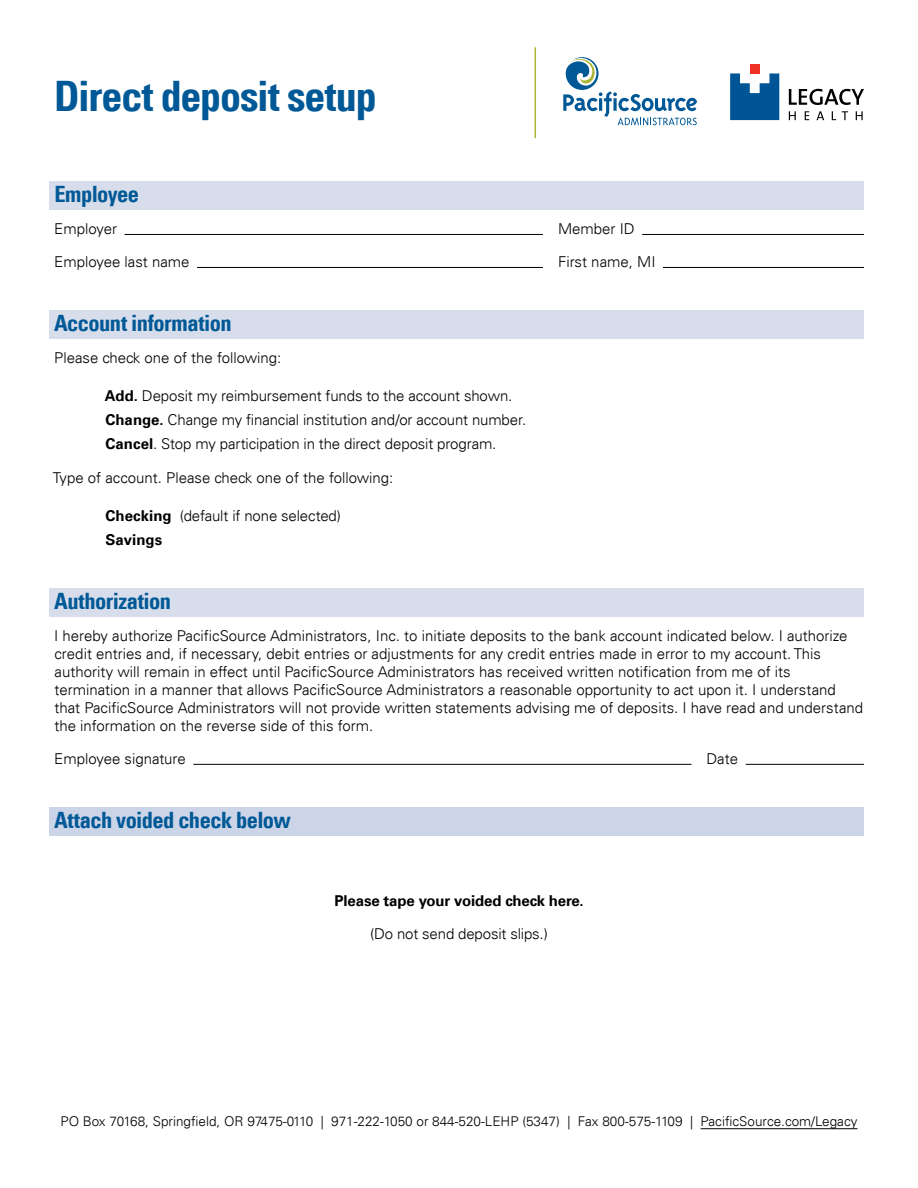
<style>
.page{position:relative;width:918px;height:1188px;background:#fff}
.page>*{position:absolute;margin:0;border:0;box-sizing:border-box;transform-origin:0 0}
.t1{font:700 condensed 42px "Univers LT";letter-spacing:-.025em;color:#005996}
.Header_3{font:700 condensed 22.5px "Univers LT";letter-spacing:-.025em;color:#005996}
.Form_Line{font:300 15px/18px "Univers LT";color:#000}
.Body{font:300 15px "Univers LT";letter-spacing:-.01em;color:#000}
.Form_Text-Generic{font:300 15px "Univers LT";color:#000}
.Form_Line-2{font:700 15px "Univers LT";letter-spacing:-.01em;color:#000}
.Form_Fields-City_Sta{font:300 15px "Univers LT";color:#000}
.Body-2{font:700 15px "Univers LT";color:#000}
.Form_Line-3{font:300 13.5px "Univers LT";color:#000}
.s1{font-weight:700}
</style>
<div class="page">
<div style="left:50px;top:181px;width:814px;height:29px;background:#d7ddeb"></div>
<hr style="left:125px;top:234px;width:418px;height:1px;background:#000">
<hr style="left:642px;top:234px;width:222px;height:1px;background:#000">
<hr style="left:197px;top:267px;width:346px;height:1px;background:#000">
<hr style="left:663px;top:267px;width:201px;height:1px;background:#000">
<div style="left:50px;top:310px;width:814px;height:29px;background:#d7ddeb"></div>
<div style="left:50px;top:588px;width:814px;height:28px;background:#d7ddeb"></div>
<hr style="left:193px;top:764px;width:499px;height:1px;background:#000">
<hr style="left:746px;top:764px;width:118px;height:1px;background:#000">
<div style="left:50px;top:807px;width:814px;height:28px;background:#ccd4e8"></div>
<hr style="left:701px;top:1128px;width:157px;height:1px;background:#000">
<hr style="left:535px;top:47px;width:1px;height:91px;background:#a9b533">
<svg style="left:563px;top:57px;width:134px;height:68px"></svg>
<svg style="left:730px;top:73px;width:49px;height:47px"></svg>
<div style="left:750px;top:64px;width:10px;height:9px;background:#ee3124"></div>
<svg style="left:789px;top:111px;width:7px;height:9px"></svg>
<svg style="left:805px;top:111px;width:4px;height:9px"></svg>
<svg style="left:816px;top:111px;width:8px;height:9px"></svg>
<svg style="left:832px;top:111px;width:4px;height:9px"></svg>
<svg style="left:842px;top:111px;width:6px;height:9px"></svg>
<svg style="left:856px;top:111px;width:7px;height:9px"></svg>
<svg style="left:789px;top:89px;width:75px;height:16px"></svg>
<p class="t1" style="left:54px;top:70px;width:324px">Direct deposit setup</p>
<p class="Header_3" style="left:54px;top:180px;width:86px">Employee</p>
<p class="Form_Fields-City_Sta" style="left:54px;top:219px;width:64px">Employer</p>
<p class="Form_Fields-City_Sta" style="left:558px;top:219px;width:78px">Member ID</p>
<p class="Form_Line" style="left:54px;top:252px;width:137px">Employee last name</p>
<p class="Form_Line" style="left:558px;top:252px;width:99px">First name, MI</p>
<p class="Header_3" style="left:54px;top:309px;width:179px">Account information</p>
<p class="Form_Text-Generic" style="left:54px;top:349px;width:229px">Please check one of the following:</p>
<p class="Body" style="left:105px;top:387px;width:409px"><span class="s1">Add.</span> Deposit my reimbursement funds to the account shown.</p>
<p class="Body" style="left:105px;top:411px;width:422px"><span class="s1">Change.</span> Change my financial institution and/or account number.</p>
<p class="Body" style="left:105px;top:435px;width:392px"><span class="s1">Cancel</span>. Stop my participation in the direct deposit program.</p>
<p class="Form_Text-Generic" style="left:53px;top:468px;width:342px">Type of account. Please check one of the following:</p>
<p class="Body" style="left:105px;top:506px;width:237px"><span class="s1">Checking</span> (default if none selected)</p>
<p class="Body-2" style="left:106px;top:531px;width:58px">Savings</p>
<p class="Header_3" style="left:54px;top:587px;width:119px">Authorization</p>
<p class="Form_Line" style="left:54px;top:626px;width:811px">I hereby authorize PacificSource Administrators, Inc. to initiate deposits to the bank account indicated below. I authorize credit entries and, if necessary, debit entries or adjustments for any credit entries made in error to my account. This authority will remain in effect until PacificSource Administrators has received written notification from me of its termination in a manner that allows PacificSource Administrators a reasonable opportunity to act upon it. I understand that PacificSource Administrators will not provide written statements advising me of deposits. I have read and understand the information on the reverse side of this form.</p>
<p class="Form_Line" style="left:54px;top:749px;width:133px">Employee signature</p>
<p class="Form_Line" style="left:706px;top:749px;width:33px">Date</p>
<p class="Header_3" style="left:54px;top:806px;width:239px">Attach voided check below</p>
<p class="Form_Line-2" style="left:335px;top:892px;width:251px">Please tape your voided check here.</p>
<p class="Form_Line" style="left:370px;top:925px;width:179px">(Do not send deposit slips.)</p>
<p class="Form_Line-3" style="left:60px;top:1113px;width:799px">PO Box 70168, Springfield, OR 97475-0110 | 971-222-1050 or 844-520-LEHP (5347) | Fax 800-575-1109 | PacificSource.com/Legacy</p>
</div>
